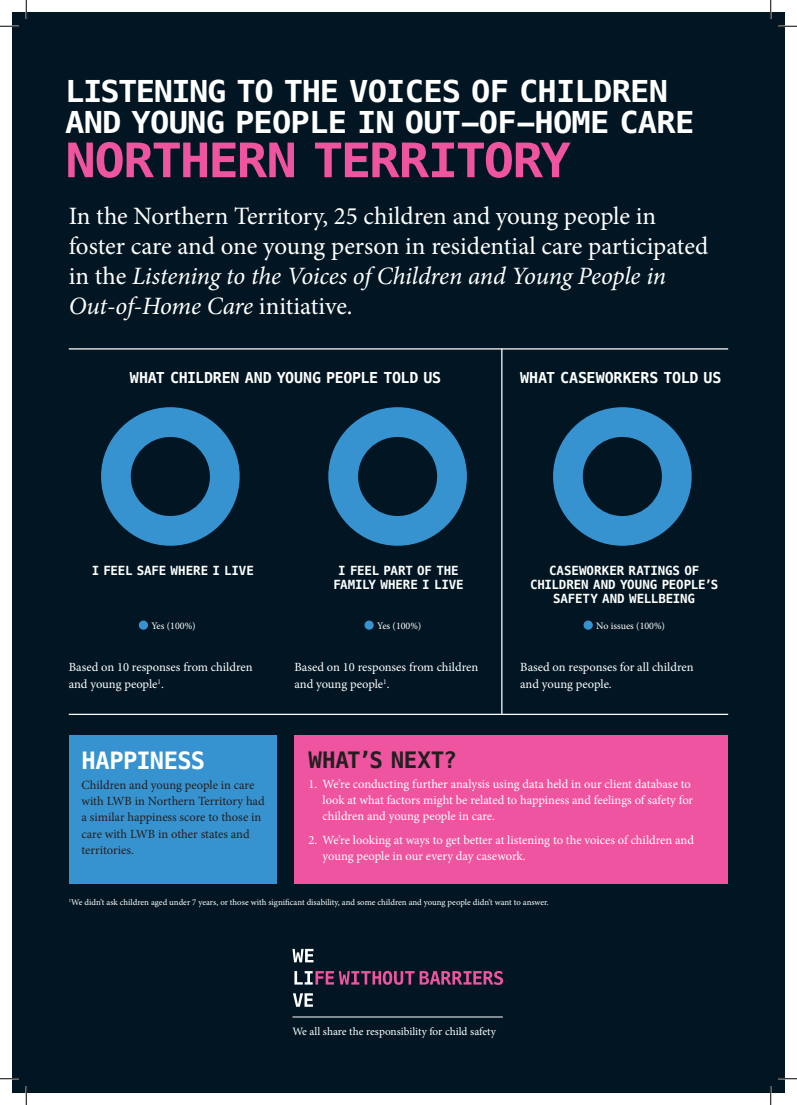
<style>
.page{position:relative;width:797px;height:1105px;background:#fff}
.page>*{position:absolute;margin:0;border:0;box-sizing:border-box;transform-origin:0 0}
.t1{font:700 47.5px "Menlo";letter-spacing:-.045em;color:#ee549f;scale:1.07 1}
.t2{font:700 30px/31.2px "Menlo";letter-spacing:-.025em;color:#fff;scale:1.07 1}
.t3{font:25px/30px "Minion Pro";color:#fff}
.t4{font:700 23.75px "Menlo";letter-spacing:-.03em;color:#fff}
.t5{font:700 22.5px "Menlo";letter-spacing:-.01em;color:#231f20}
.t6{font:700 15px "Menlo";letter-spacing:-.015em;color:#fff}
.t7{font:12.5px/16.2px "Minion Pro";letter-spacing:-.005em;color:#fff}
.t8{font:12.5px/16.2px "Minion Pro";color:#231f20}
.t9{font:700 12.5px/13.8px "Menlo";letter-spacing:-.01em;color:#fff;text-align:center}
.t10{font:11.25px "Minion Pro";letter-spacing:-.005em;color:#fff}
.t11{font:10px "Minion Pro";color:#fff}
.t12{font:8.75px "Minion Pro";color:#fff}
.s1{font-style:italic}
</style>
<div class="page">
<div style="left:12px;top:12px;width:773px;height:1081px;background:#011622"></div>
<div style="left:101px;top:407px;width:139px;height:139px;background:#3793d0;border-radius:50%"></div>
<div style="left:328px;top:407px;width:139px;height:139px;background:#3793d0;border-radius:50%"></div>
<div style="left:553px;top:407px;width:138px;height:139px;background:#3793d0;border-radius:50%"></div>
<div style="left:294px;top:735px;width:434px;height:149px;background:#ee549f"></div>
<div style="left:69px;top:735px;width:208px;height:149px;background:#3793d0"></div>
<hr style="left:501px;top:349px;width:1px;height:365px;background:#fff">
<div style="left:139px;top:620px;width:9px;height:10px;background:#3793d0;border-radius:50%"></div>
<svg style="left:364px;top:620px;width:10px;height:10px"></svg>
<div style="left:583px;top:620px;width:9px;height:10px;background:#3793d0;border-radius:50%"></div>
<hr style="left:69px;top:348px;width:659px;height:1px;background:#fff">
<hr style="left:69px;top:714px;width:659px;height:1px;background:#fff">
<hr style="left:292px;top:1017px;width:211px;height:1px;background:#fff">
<svg style="left:292px;top:949px;width:21px;height:13px"></svg>
<svg style="left:294px;top:971px;width:209px;height:14px"></svg>
<svg style="left:293px;top:993px;width:20px;height:14px"></svg>
<div style="left:131px;top:437px;width:79px;height:79px;background:#011622;border-radius:50%"></div>
<div style="left:358px;top:437px;width:79px;height:79px;background:#011622;border-radius:50%"></div>
<div style="left:583px;top:437px;width:79px;height:79px;background:#011622;border-radius:50%"></div>
<svg style="left:0;top:25px;width:19px;height:2px"></svg>
<svg style="left:778px;top:25px;width:19px;height:2px"></svg>
<svg style="left:0;top:1078px;width:19px;height:1px"></svg>
<svg style="left:778px;top:1078px;width:19px;height:1px"></svg>
<svg style="left:25px;top:0;width:2px;height:19px"></svg>
<svg style="left:25px;top:1086px;width:2px;height:19px"></svg>
<svg style="left:770px;top:0;width:1px;height:19px"></svg>
<svg style="left:770px;top:1086px;width:1px;height:19px"></svg>
<h2 class="t2" style="left:65px;top:77px;width:589px">LISTENING TO THE VOICES OF CHILDREN<br>AND YOUNG PEOPLE IN OUT-OF-HOME CARE</h2>
<h1 class="t1" style="left:65px;top:127px;width:474px">NORTHERN TERRITORY</h1>
<h3 class="t3" style="left:69px;top:201px;width:641px">In the Northern Territory, 25 children and young people in foster care and one young person in residential care participated in the <span class="s1">Listening to the Voices of Children and Young People in Out-of-Home Care</span> initiative.</h3>
<p class="t6" style="left:130px;top:367px;width:313px">WHAT CHILDREN AND YOUNG PEOPLE TOLD US</p>
<p class="t6" style="left:520px;top:367px;width:203px">WHAT CASEWORKERS TOLD US</p>
<p class="t9" style="left:92px;top:564px;width:164px">I FEEL SAFE WHERE I LIVE</p>
<p class="t9" style="left:530px;top:564px;width:190px">CASEWORKER RATINGS OF<br>CHILDREN AND YOUNG PEOPLE’S<br>SAFETY AND WELLBEING</p>
<p class="t11" style="left:151px;top:619px;width:46px">Yes (100%)</p>
<p class="t11" style="left:377px;top:619px;width:46px">Yes (100%)</p>
<p class="t11" style="left:596px;top:619px;width:70px">No issues (100%)</p>
<p class="t9" style="left:333px;top:564px;width:132px">I FEEL PART OF THE<br>FAMILY WHERE I LIVE</p>
<p class="t7" style="left:69px;top:659px;width:185px">Based on 10 responses from children and young people<sup>1</sup>.</p>
<p class="t7" style="left:294px;top:659px;width:185px">Based on 10 responses from children and young people<sup>1</sup>.</p>
<p class="t7" style="left:520px;top:659px;width:175px">Based on responses for all children and young people.</p>
<h3 class="t4" style="left:81px;top:744px;width:125px">HAPPINESS</h3>
<p class="t8" style="left:81px;top:777px;width:185px">Children and young people in care with LWB in Northern Territory had a similar happiness score to those in care with LWB in other states and territories.</p>
<h3 class="t5" style="left:308px;top:744px;width:150px">WHAT’S NEXT?</h3>
<p class="t7" style="left:322px;top:776px;width:372px;text-indent:-14px">1. We’re conducting further analysis using data held in our client database to look at what factors might be related to happiness and feelings of safety for children and young people in care.</p>
<p class="t7" style="left:322px;top:832px;width:373px;text-indent:-14px">2. We’re looking at ways to get better at listening to the voices of children and young people in our every day casework.</p>
<p class="t12" style="left:69px;top:896px;width:481px"><sup>1</sup>We didn’t ask children aged under 7 years, or those with significant disability, and some children and young people didn’t want to answer.</p>
<p class="t10" style="left:292px;top:1023px;width:205px">We all share the responsibility for child safety</p>
</div>
